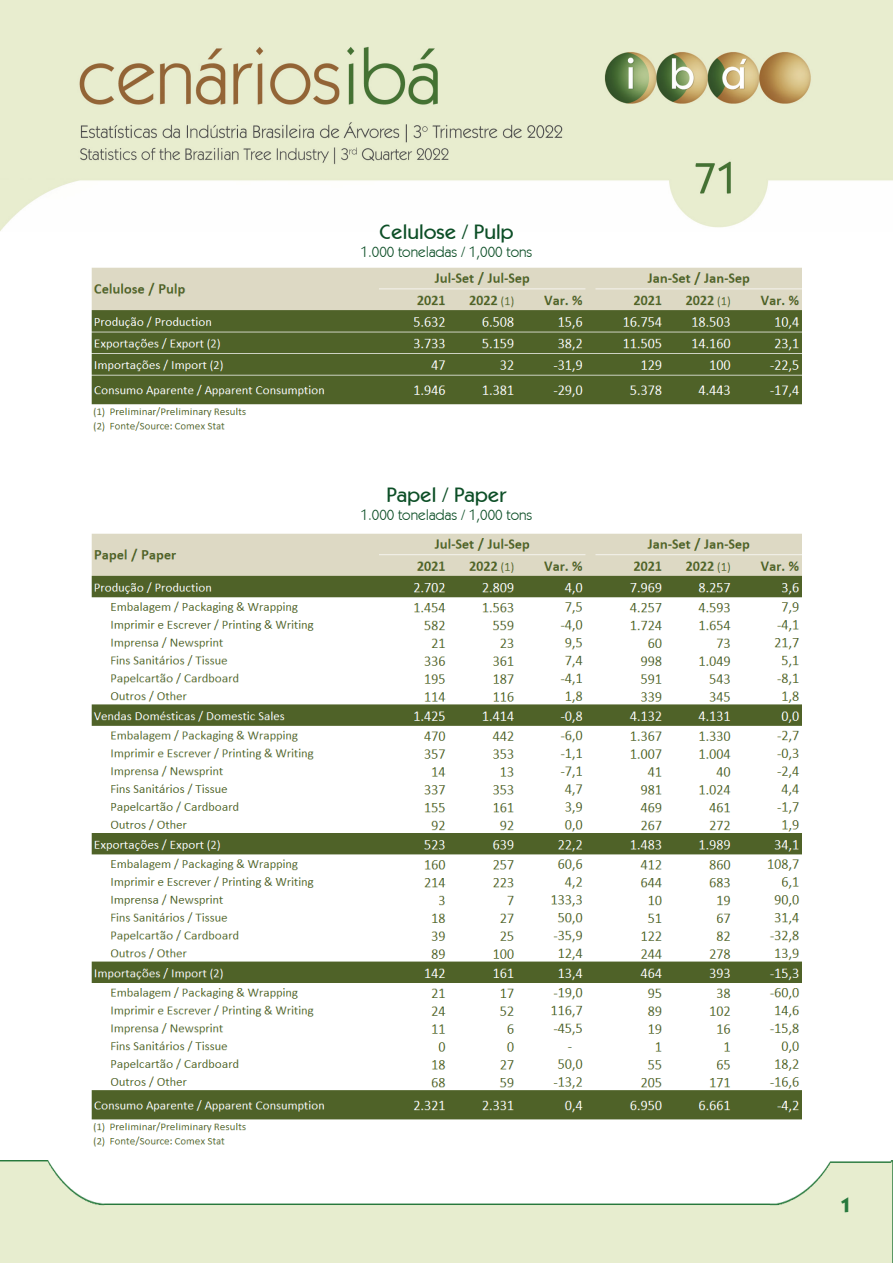
<style>
.page{position:relative;width:893px;height:1263px;background:#fff}
.page>*{position:absolute;margin:0;border:0;box-sizing:border-box;transform-origin:0 0}
.t1{font:500 21px "ITC Kabel";color:#0d4f27}
.t2{font:700 21px "ITC Kabel";color:#27793d}
.t3{font:15px "ITC Kabel";color:#0d4f27}
</style>
<div class="page">
<img style="left:0;top:1161px;width:893px;height:102px">
<img style="left:0;top:0;width:893px;height:231px">
<img style="left:92px;top:267px;width:709px;height:165px">
<img style="left:92px;top:533px;width:709px;height:614px">
<p class="t1" style="left:379px;top:220px;width:136px">Celulose / Pulp</p>
<p class="t3" style="left:361px;top:244px;width:173px">1.000 toneladas / 1,000 tons</p>
<p class="t1" style="left:386px;top:482px;width:122px">Papel / Paper</p>
<p class="t3" style="left:361px;top:506px;width:173px">1.000 toneladas / 1,000 tons</p>
<h1 class="t2" style="left:840px;top:1192px;width:13px">1</h1>
</div>
